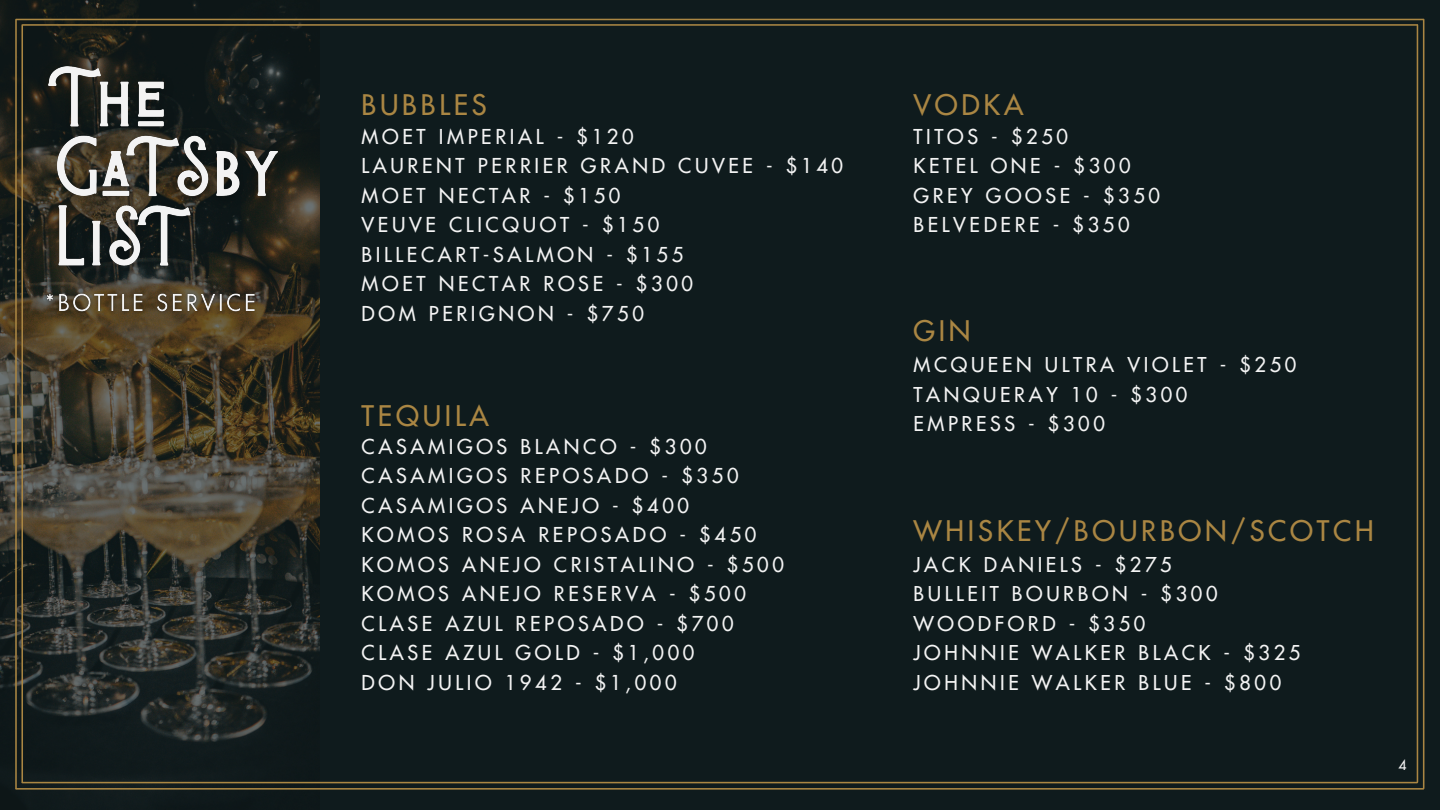
<style>
.page{position:relative;width:1440px;height:810px;background:#0f1b1d}
.page>*{position:absolute;margin:0;border:0;box-sizing:border-box;transform-origin:0 0}
.t1{font:500 27.6px "Futura Std";letter-spacing:.135em;color:#aa8643}
.t2{font:500 20px/29.5px "Futura Std";letter-spacing:.185em;color:#f3f3f3}
.t3{font:500 19.9px "Futura Std";letter-spacing:.185em;color:#f3f3f3}
.t4{font:500 14px "Futura Std";color:#f3f3f3}
</style>
<div class="page">
<img style="left:0;top:0;width:320px;height:790px">
<hr style="left:16px;top:19px;width:1407px;height:1px;background:#aa8643">
<hr style="left:23px;top:24px;width:1394px;height:2px;background:#aa8643">
<hr style="left:22px;top:782px;width:1395px;height:1px;background:#aa8643">
<hr style="left:16px;top:788px;width:1407px;height:2px;background:#aa8643">
<hr style="left:1423px;top:19px;width:1px;height:769px;background:#aa8643">
<hr style="left:1417px;top:25px;width:1px;height:757px;background:#aa8643">
<hr style="left:21px;top:25px;width:2px;height:757px;background:#aa8643">
<hr style="left:15px;top:20px;width:2px;height:768px;background:#aa8643">
<img style="left:31px;top:52px;width:264px;height:239px">
<img style="left:41px;top:288px;width:220px;height:31px">
<h2 class="t1" style="left:362px;top:93px;width:127px">BUBBLES</h2>
<p class="t2" style="left:362px;top:122px;width:483px">MOET IMPERIAL - $120<br>LAURENT PERRIER GRAND CUVEE - $140<br>MOET NECTAR - $150<br>VEUVE CLICQUOT - $150<br>BILLECART-SALMON - $155<br>MOET NECTAR ROSE - $300<br>DOM PERIGNON - $750</p>
<h3 class="t1" style="left:362px;top:403px;width:129px">TEQUILA</h3>
<h2 class="t2" style="left:362px;top:433px;width:424px">CASAMIGOS BLANCO - $300<br>CASAMIGOS REPOSADO - $350<br>CASAMIGOS ANEJO - $400<br>KOMOS ROSA REPOSADO - $450<br>KOMOS ANEJO CRISTALINO - $500<br>KOMOS ANEJO RESERVA - $500<br>CLASE AZUL REPOSADO - $700<br>CLASE AZUL GOLD - $1,000<br>DON JULIO 1942 - $1,000</h2>
<h3 class="t1" style="left:913px;top:93px;width:111px">VODKA</h3>
<h2 class="t2" style="left:913px;top:122px;width:248px">TITOS - $250<br>KETEL ONE - $300<br>GREY GOOSE - $350<br>BELVEDERE - $350</h2>
<p class="t1" style="left:913px;top:319px;width:59px">GIN</p>
<h2 class="t3" style="left:913px;top:356px;width:385px">MCQUEEN ULTRA VIOLET - $250</h2>
<p class="t3" style="left:913px;top:385px;width:275px">TANQUERAY 10 - $300</p>
<p class="t3" style="left:913px;top:415px;width:193px">EMPRESS - $300</p>
<p class="t1" style="left:913px;top:518px;width:462px">WHISKEY/BOURBON/SCOTCH</p>
<h2 class="t3" style="left:913px;top:555px;width:260px">JACK DANIELS - $275</h2>
<p class="t3" style="left:913px;top:585px;width:306px">BULLEIT BOURBON - $300</p>
<p class="t3" style="left:913px;top:614px;width:234px">WOODFORD - $350</p>
<p class="t3" style="left:913px;top:644px;width:388px">JOHNNIE WALKER BLACK - $325</p>
<p class="t3" style="left:913px;top:673px;width:369px">JOHNNIE WALKER BLUE - $800</p>
<p class="t4" style="left:1399px;top:758px;width:10px">4</p>
</div>
